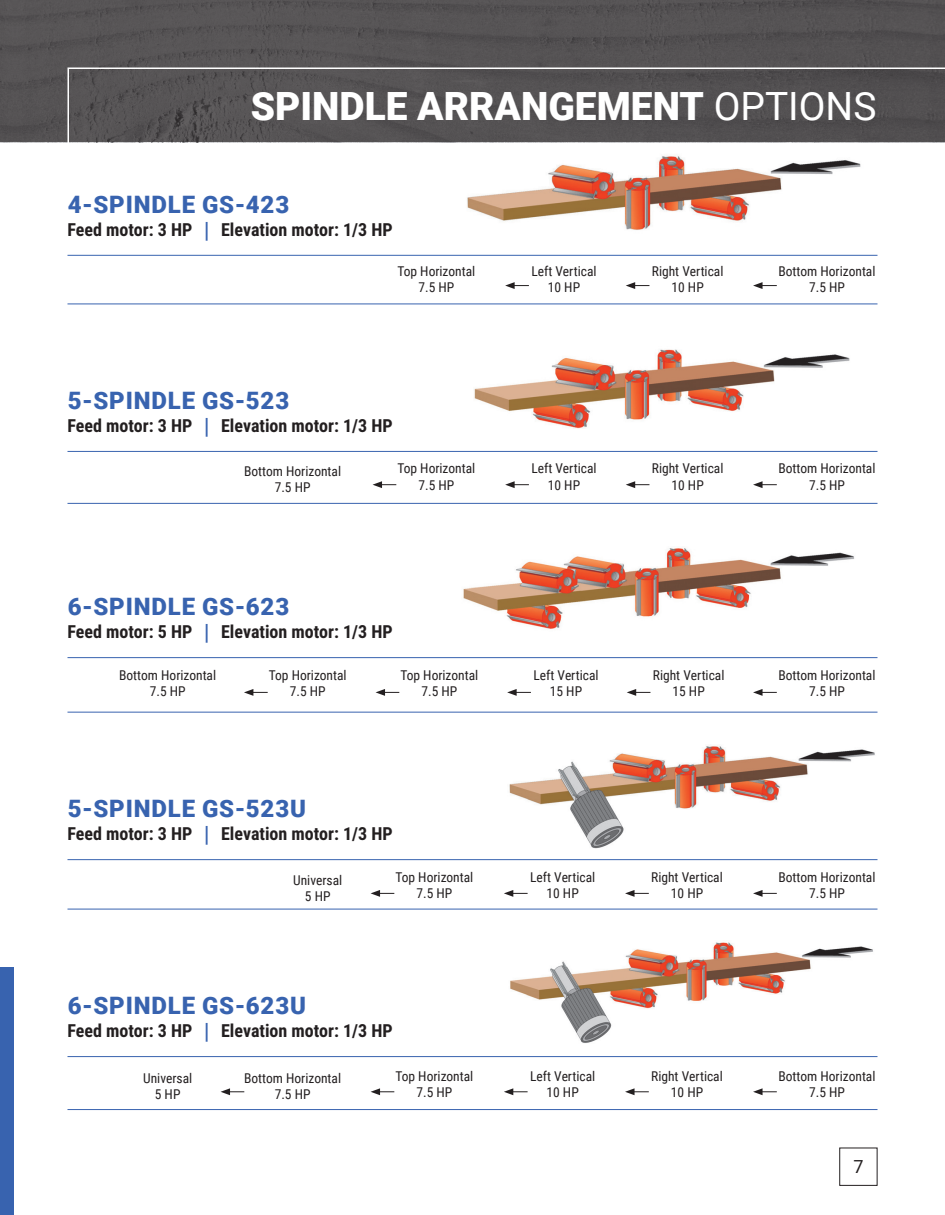
<style>
.page{position:relative;width:945px;height:1215px;background:#fff}
.page>*{position:absolute;margin:0;border:0;box-sizing:border-box;transform-origin:0 0}
.t1{font:900 39px "Roboto";color:#fff}
.t2{font:900 24px "Roboto";letter-spacing:.035em;color:#3863af}
.t3{font:700 18px "Roboto Condensed";color:#231f20}
.t4{font:18px "Roboto";color:#231f20}
.t5{font:13.5px/16.2px "Roboto Condensed";color:#231f20;text-align:center}
.s1{font-weight:400}
.s2{font-family:"Acumin Pro Cond";color:#3863af}
</style>
<div class="page">
<div style="left:839px;top:1148px;width:39px;height:38px;border:1px solid #231f20"></div>
<div style="left:0;top:0;width:15px;height:142px;background:#565354"></div>
<div style="left:15px;top:0;width:930px;height:142px;background:#565354"></div>
<div style="left:0;top:968px;width:14px;height:247px;background:#3863af"></div>
<svg style="left:68px;top:68px;width:877px;height:75px"></svg>
<img style="left:467px;top:155px;width:394px;height:75px">
<svg style="left:505px;top:282px;width:24px;height:7px"></svg>
<svg style="left:626px;top:282px;width:23px;height:7px"></svg>
<svg style="left:753px;top:282px;width:24px;height:7px"></svg>
<hr style="left:68px;top:255px;width:810px;height:1px;background:#3863af">
<hr style="left:68px;top:304px;width:810px;height:1px;background:#3863af">
<svg style="left:373px;top:481px;width:23px;height:7px"></svg>
<svg style="left:371px;top:1088px;width:23px;height:7px"></svg>
<svg style="left:221px;top:1088px;width:23px;height:7px"></svg>
<svg style="left:371px;top:890px;width:23px;height:7px"></svg>
<svg style="left:505px;top:481px;width:24px;height:7px"></svg>
<svg style="left:504px;top:1088px;width:24px;height:7px"></svg>
<svg style="left:504px;top:890px;width:24px;height:7px"></svg>
<svg style="left:626px;top:481px;width:23px;height:7px"></svg>
<svg style="left:625px;top:1088px;width:24px;height:7px"></svg>
<svg style="left:625px;top:890px;width:24px;height:7px"></svg>
<svg style="left:753px;top:481px;width:24px;height:7px"></svg>
<svg style="left:753px;top:1088px;width:24px;height:7px"></svg>
<svg style="left:753px;top:890px;width:24px;height:7px"></svg>
<img style="left:474px;top:349px;width:376px;height:80px">
<hr style="left:68px;top:451px;width:810px;height:1px;background:#3863af">
<hr style="left:68px;top:503px;width:810px;height:1px;background:#3863af">
<svg style="left:244px;top:689px;width:24px;height:7px"></svg>
<svg style="left:376px;top:689px;width:23px;height:7px"></svg>
<svg style="left:507px;top:689px;width:24px;height:7px"></svg>
<svg style="left:627px;top:689px;width:23px;height:7px"></svg>
<svg style="left:753px;top:689px;width:24px;height:7px"></svg>
<img style="left:463px;top:548px;width:391px;height:81px">
<hr style="left:68px;top:657px;width:810px;height:1px;background:#3863af">
<hr style="left:68px;top:712px;width:810px;height:1px;background:#3863af">
<img style="left:509px;top:745px;width:366px;height:104px">
<img style="left:510px;top:942px;width:363px;height:101px">
<hr style="left:68px;top:859px;width:810px;height:1px;background:#3863af">
<hr style="left:68px;top:909px;width:810px;height:1px;background:#3863af">
<hr style="left:68px;top:1056px;width:810px;height:1px;background:#3863af">
<hr style="left:68px;top:1109px;width:810px;height:1px;background:#3863af">
<p class="t1" style="left:251px;top:79px;width:627px">SPINDLE ARRANGEMENT <span class="s1">OPTIONS</span></p>
<p class="t2" style="left:68px;top:187px;width:223px">4-SPINDLE GS-423</p>
<p class="t3" style="left:68px;top:217px;width:327px">Feed motor: 3 HP <span class="s2">|</span> Elevation motor: 1/3 HP</p>
<p class="t2" style="left:68px;top:384px;width:223px">5-SPINDLE GS-523</p>
<p class="t5" style="left:397px;top:262px;width:79px">Top Horizontal</p>
<p class="t5" style="left:418px;top:279px;width:37px">7.5 HP</p>
<p class="t3" style="left:68px;top:413px;width:327px">Feed motor: 3 HP <span class="s2">|</span> Elevation motor: 1/3 HP</p>
<p class="t5" style="left:244px;top:463px;width:99px">Bottom Horizontal</p>
<p class="t5" style="left:275px;top:479px;width:37px">7.5 HP</p>
<p class="t2" style="left:68px;top:590px;width:223px">6-SPINDLE GS-623</p>
<p class="t5" style="left:397px;top:460px;width:79px">Top Horizontal</p>
<p class="t5" style="left:418px;top:476px;width:37px">7.5 HP</p>
<p class="t3" style="left:68px;top:619px;width:327px">Feed motor: 5 HP <span class="s2">|</span> Elevation motor: 1/3 HP</p>
<p class="t5" style="left:119px;top:666px;width:99px">Bottom Horizontal</p>
<p class="t5" style="left:150px;top:682px;width:37px">7.5 HP</p>
<p class="t5" style="left:269px;top:666px;width:79px">Top Horizontal</p>
<p class="t5" style="left:290px;top:682px;width:37px">7.5 HP</p>
<p class="t5" style="left:400px;top:666px;width:79px">Top Horizontal</p>
<p class="t5" style="left:421px;top:682px;width:37px">7.5 HP</p>
<p class="t2" style="left:68px;top:792px;width:240px">5-SPINDLE GS-523U</p>
<p class="t3" style="left:68px;top:821px;width:327px">Feed motor: 3 HP <span class="s2">|</span> Elevation motor: 1/3 HP</p>
<p class="t5" style="left:293px;top:871px;width:51px">Universal</p>
<p class="t5" style="left:305px;top:887px;width:27px">5 HP</p>
<p class="t2" style="left:68px;top:989px;width:240px">6-SPINDLE GS-623U</p>
<p class="t5" style="left:395px;top:869px;width:79px">Top Horizontal</p>
<p class="t5" style="left:416px;top:885px;width:37px">7.5 HP</p>
<p class="t3" style="left:68px;top:1018px;width:327px">Feed motor: 3 HP <span class="s2">|</span> Elevation motor: 1/3 HP</p>
<p class="t5" style="left:143px;top:1070px;width:51px">Universal</p>
<p class="t5" style="left:155px;top:1086px;width:27px">5 HP</p>
<p class="t5" style="left:244px;top:1070px;width:99px">Bottom Horizontal</p>
<p class="t5" style="left:275px;top:1086px;width:37px">7.5 HP</p>
<p class="t5" style="left:395px;top:1067px;width:79px">Top Horizontal</p>
<p class="t5" style="left:416px;top:1083px;width:37px">7.5 HP</p>
<p class="t5" style="left:531px;top:262px;width:67px">Left Vertical</p>
<p class="t5" style="left:548px;top:279px;width:34px">10 HP</p>
<p class="t5" style="left:531px;top:460px;width:67px">Left Vertical</p>
<p class="t5" style="left:548px;top:476px;width:34px">10 HP</p>
<p class="t5" style="left:533px;top:666px;width:67px">Left Vertical</p>
<p class="t5" style="left:550px;top:682px;width:34px">15 HP</p>
<p class="t5" style="left:530px;top:869px;width:67px">Left Vertical</p>
<p class="t5" style="left:547px;top:885px;width:34px">10 HP</p>
<p class="t5" style="left:530px;top:1067px;width:67px">Left Vertical</p>
<p class="t5" style="left:547px;top:1083px;width:34px">10 HP</p>
<p class="t5" style="left:652px;top:262px;width:73px">Right Vertical</p>
<p class="t5" style="left:672px;top:279px;width:34px">10 HP</p>
<p class="t5" style="left:652px;top:460px;width:73px">Right Vertical</p>
<p class="t5" style="left:672px;top:476px;width:34px">10 HP</p>
<p class="t5" style="left:653px;top:666px;width:73px">Right Vertical</p>
<p class="t5" style="left:673px;top:682px;width:34px">15 HP</p>
<p class="t5" style="left:651px;top:869px;width:73px">Right Vertical</p>
<p class="t5" style="left:671px;top:885px;width:34px">10 HP</p>
<p class="t5" style="left:651px;top:1067px;width:73px">Right Vertical</p>
<p class="t5" style="left:671px;top:1083px;width:34px">10 HP</p>
<p class="t5" style="left:779px;top:262px;width:99px">Bottom Horizontal<br>7.5 HP</p>
<p class="t5" style="left:779px;top:460px;width:99px">Bottom Horizontal<br>7.5 HP</p>
<p class="t5" style="left:779px;top:666px;width:99px">Bottom Horizontal<br>7.5 HP</p>
<p class="t5" style="left:779px;top:869px;width:99px">Bottom Horizontal<br>7.5 HP</p>
<p class="t5" style="left:779px;top:1067px;width:99px">Bottom Horizontal<br>7.5 HP</p>
<h3 class="t4" style="left:853px;top:1154px;width:12px">7</h3>
</div>
